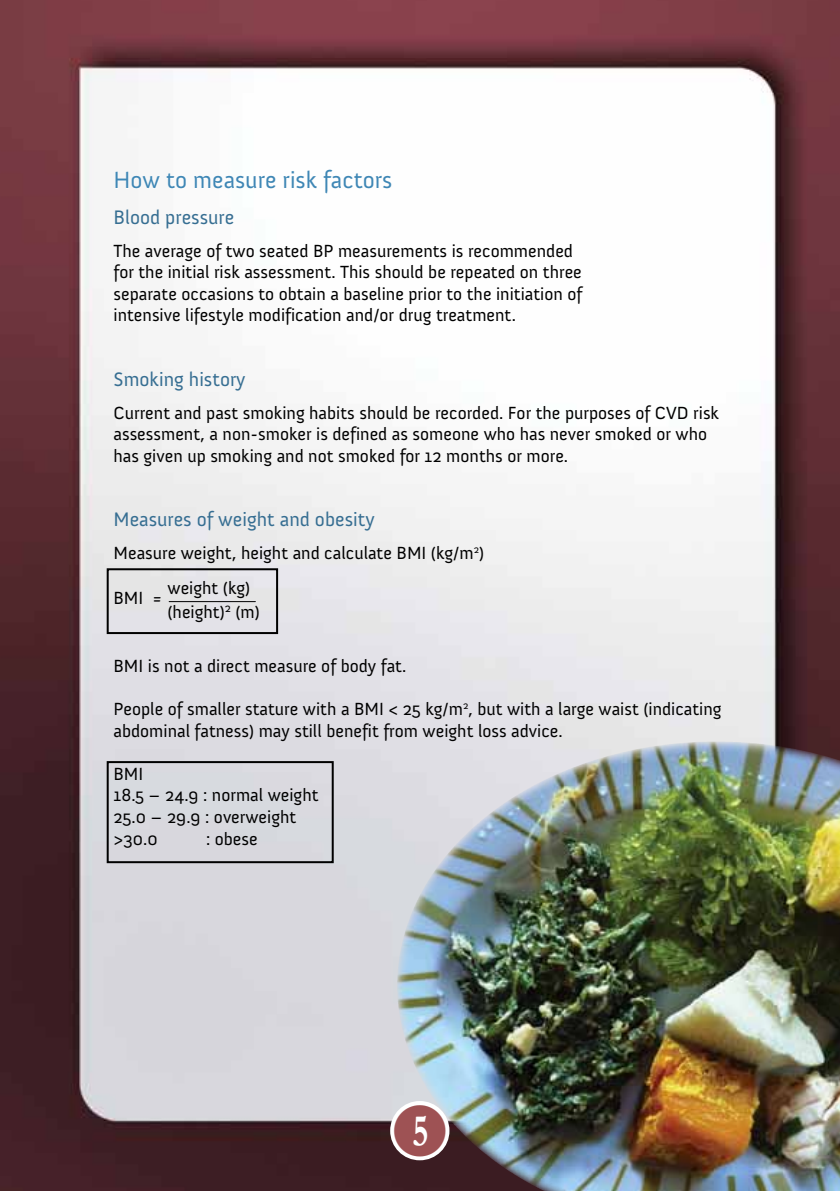
<style>
.page{position:relative;width:840px;height:1191px;background:#fff}
.page>*{position:absolute;margin:0;border:0;box-sizing:border-box;transform-origin:0 0}
.t1{font:48px "Numberpile";color:#9e5254}
.t2{font:24px "Anivers";color:#3f87b5}
.t3{font:20px "Anivers";color:#366e92}
.t4{font:18px/21.6px "Anivers";color:#000}
</style>
<div class="page">
<img style="left:0;top:0;width:839px;height:1191px">
<svg style="left:115px;top:171px;width:72px;height:18px"></svg>
<svg style="left:193px;top:175px;width:83px;height:14px"></svg>
<svg style="left:283px;top:170px;width:34px;height:19px"></svg>
<svg style="left:323px;top:169px;width:69px;height:26px"></svg>
<svg style="left:386px;top:1097px;width:67px;height:67px"></svg>
<hr style="left:169px;top:601px;width:86px;height:1px;background:#000">
<img style="left:513px;top:741px;width:206px;height:56px">
<div style="left:107px;top:568px;width:171px;height:66px;border:2px solid #000"></div>
<div style="left:107px;top:761px;width:226px;height:102px;border:2px solid #000"></div>
<h2 class="t2" style="left:113px;top:167px;width:280px">How to measure risk factors</h2>
<p class="t3" style="left:113px;top:206px;width:122px">Blood pressure</p>
<p class="t4" style="left:113px;top:240px;width:470px">The average of two seated BP measurements is recommended for the initial risk assessment. This should be repeated on three separate occasions to obtain a baseline prior to the initiation of intensive lifestyle modification and/or drug treatment.</p>
<p class="t3" style="left:113px;top:368px;width:134px">Smoking history</p>
<p class="t4" style="left:113px;top:402px;width:607px">Current and past smoking habits should be recorded. For the purposes of CVD risk assessment, a non-smoker is defined as someone who has never smoked or who has given up smoking and not smoked for 12 months or more.</p>
<p class="t3" style="left:113px;top:508px;width:263px">Measures of weight and obesity</p>
<p class="t4" style="left:113px;top:542px;width:372px">Measure weight, height and calculate BMI (kg/m<sup>2</sup>)</p>
<p class="t4" style="left:113px;top:588px;width:50px">BMI =</p>
<p class="t4" style="left:167px;top:576px;width:94px;line-height:24px">weight (kg) (height)<sup>2</sup> (m)</p>
<p class="t4" style="left:113px;top:655px;width:294px">BMI is not a direct measure of body fat.</p>
<p class="t4" style="left:113px;top:698px;width:609px">People of smaller stature with a BMI &lt; 25 kg/m<sup>2</sup>, but with a large waist (indicating abdominal fatness) may still benefit from weight loss advice.</p>
<p class="t4" style="left:113px;top:763px;width:206px">BMI<br>18.5 – 24.9 : normal weight<br>25.0 – 29.9 : overweight &gt;30.0</p>
<p class="t4" style="left:206px;top:828px;width:53px">: obese</p>
<h1 class="t1" style="left:392px;top:1105px;width:57px">F</h1>
</div>
